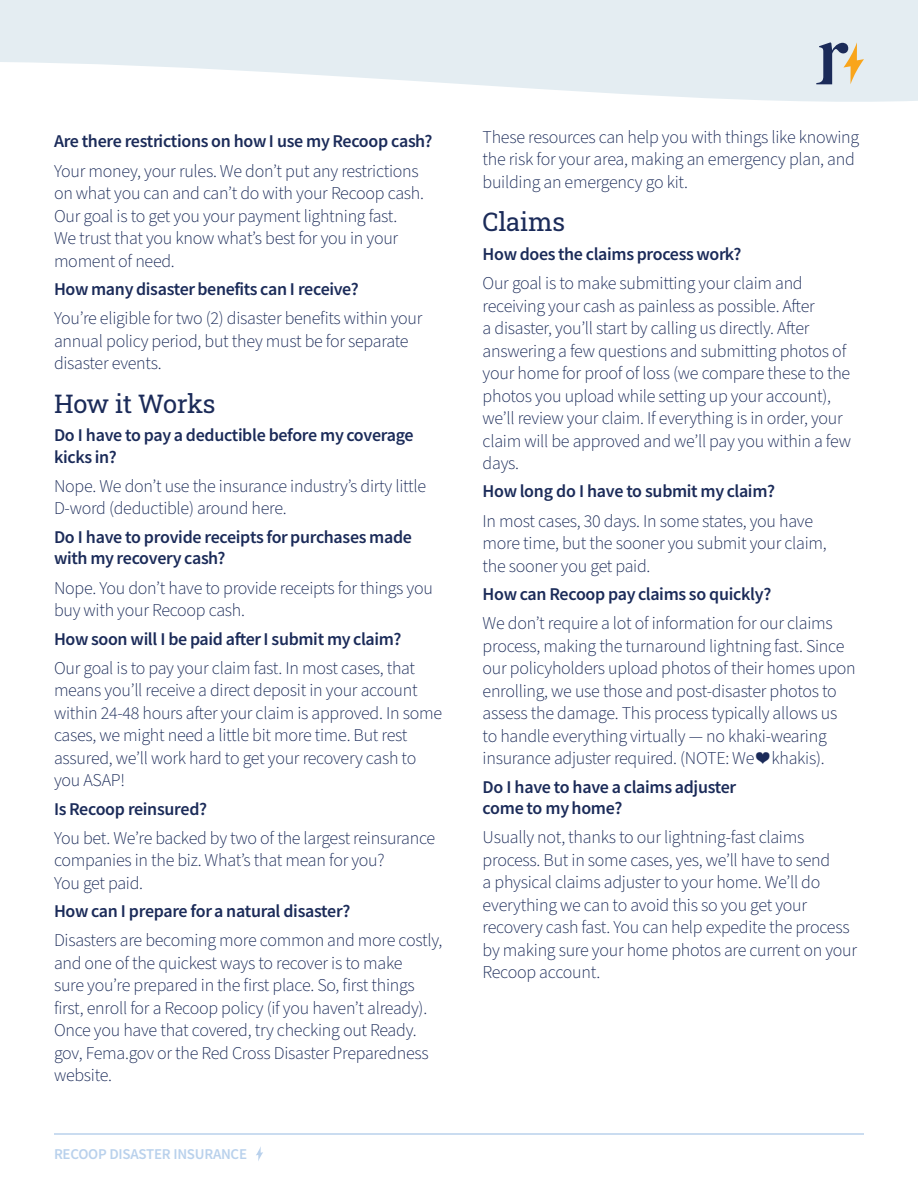
<style>
.page{position:relative;width:918px;height:1188px;background:#fff}
.page>*{position:absolute;margin:0;border:0;box-sizing:border-box;transform-origin:0 0}
.Section_Head{font:25.5px "Roboto Slab";letter-spacing:-.01em;color:#1b2b59}
.body{font:300 18px/22.5px "Source Sans Pro";letter-spacing:-.015em;color:#1b2b59}
.Subhead{font:18px/21.6px "Source Sans Variable";letter-spacing:-.015em;color:#1b2b59}
.t1{font:15px "Source Sans Variable";letter-spacing:-.015em;color:#b9d1ec}
.s1{font-family:"Source Code Variable";font-weight:400}
</style>
<div class="page">
<svg style="left:256px;top:1147px;width:7px;height:14px"></svg>
<hr style="left:54px;top:1133px;width:810px;height:2px;background:#b9d1ec">
<svg style="left:0;top:0;width:918px;height:102px;fill:#e4edf2"></svg>
<svg style="left:816px;top:42px;width:48px;height:42px;background:#b5b4b3"></svg>
<p class="Subhead" style="left:54px;top:131px;width:380px">Are there restrictions on how I use my Recoop cash?</p>
<p class="body" style="left:54px;top:160px;width:372px">Your money, your rules. We don’t put any restrictions on what you can and can’t do with your Recoop cash.<br>Our goal is to get you your payment lightning fast.<br>We trust that you know what’s best for you in your moment of need.</p>
<p class="Subhead" style="left:54px;top:278px;width:306px">How many disaster benefits can I receive?</p>
<p class="body" style="left:54px;top:308px;width:370px">You’re eligible for two (2) disaster benefits within your annual policy period, but they must be for separate disaster events.</p>
<p class="Section_Head" style="left:54px;top:386px;width:163px">How it Works</p>
<p class="Subhead" style="left:54px;top:424px;width:361px">Do I have to pay a deductible before my coverage kicks in?</p>
<p class="body" style="left:54px;top:475px;width:374px">Nope. We don’t use the insurance industry’s dirty little<br>D-word (deductible) around here.</p>
<p class="Subhead" style="left:54px;top:526px;width:360px">Do I have to provide receipts for purchases made with my recovery cash?</p>
<p class="body" style="left:54px;top:577px;width:381px">Nope. You don’t have to provide receipts for things you buy with your Recoop cash.</p>
<p class="Subhead" style="left:54px;top:628px;width:349px">How soon will I be paid after I submit my claim?</p>
<p class="body" style="left:54px;top:657px;width:390px">Our goal is to pay your claim fast. In most cases, that means you’ll receive a direct deposit in your account within 24-48 hours after your claim is approved. In some cases, we might need a little bit more time. But rest assured, we’ll work hard to get your recovery cash to you ASAP!</p>
<p class="Subhead" style="left:54px;top:798px;width:155px">Is Recoop reinsured?</p>
<p class="body" style="left:54px;top:827px;width:383px">You bet. We’re backed by two of the largest reinsurance companies in the biz. What’s that mean for you?<br>You get paid.</p>
<p class="Subhead" style="left:54px;top:901px;width:298px">How can I prepare for a natural disaster?</p>
<p class="body" style="left:54px;top:930px;width:390px">Disasters are becoming more common and more costly, and one of the quickest ways to recover is to make<br>sure you’re prepared in the first place. So, first things first, enroll for a Recoop policy (if you haven’t already).<br>Once you have that covered, try checking out Ready. gov, Fema.gov or the Red Cross Disaster Preparedness website.</p>
<p class="t1" style="left:54px;top:1145px;width:195px">RECOOP DISASTER INSURANCE</p>
<p class="body" style="left:483px;top:126px;width:378px">These resources can help you with things like knowing the risk for your area, making an emergency plan, and building an emergency go kit.</p>
<p class="Section_Head" style="left:483px;top:205px;width:84px">Claims</p>
<p class="Subhead" style="left:483px;top:243px;width:260px">How does the claims process work?</p>
<p class="body" style="left:483px;top:272px;width:370px">Our goal is to make submitting your claim and receiving your cash as painless as possible. After<br>a disaster, you’ll start by calling us directly. After answering a few questions and submitting photos of your home for proof of loss (we compare these to the photos you upload while setting up your account), we’ll review your claim. If everything is in order, your claim will be approved and we’ll pay you within a few days.</p>
<p class="Subhead" style="left:483px;top:481px;width:294px">How long do I have to submit my claim?</p>
<p class="body" style="left:483px;top:510px;width:346px">In most cases, 30 days. In some states, you have more time, but the sooner you submit your claim, the sooner you get paid.</p>
<p class="Subhead" style="left:483px;top:583px;width:290px">How can Recoop pay claims so quickly?</p>
<p class="body" style="left:483px;top:613px;width:375px">We don’t require a lot of information for our claims process, making the turnaround lightning fast. Since our policyholders upload photos of their homes upon enrolling, we use those and post-disaster photos to assess the damage. This process typically allows us to handle everything virtually — no khaki-wearing insurance adjuster required. (NOTE: We <span class="s1">❤</span> khakis).</p>
<p class="Subhead" style="left:483px;top:776px;width:255px">Do I have to have a claims adjuster come to my home?</p>
<p class="body" style="left:483px;top:827px;width:376px">Usually not, thanks to our lightning-fast claims process. But in some cases, yes, we’ll have to send<br>a physical claims adjuster to your home. We’ll do everything we can to avoid this so you get your recovery cash fast. You can help expedite the process by making sure your home photos are current on your Recoop account.</p>
</div>
